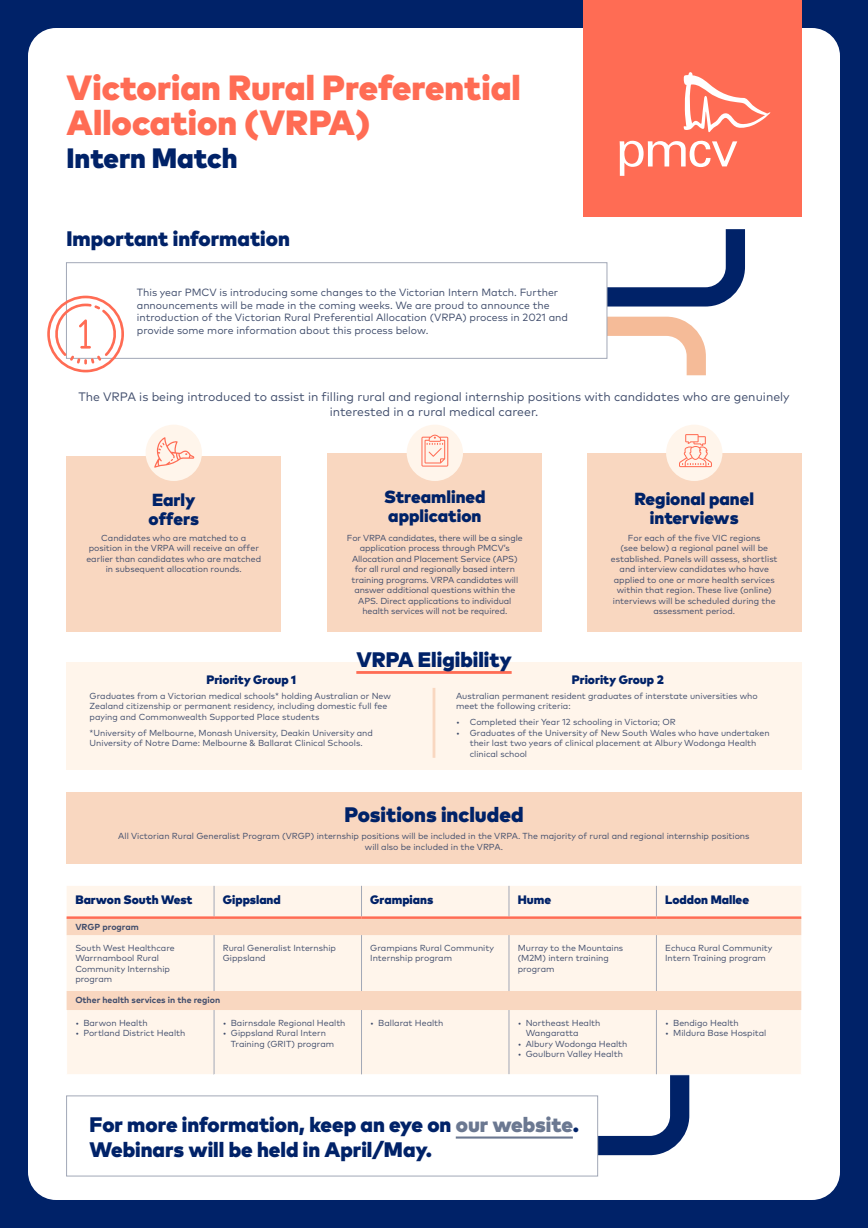
<style>
.page{position:relative;width:868px;height:1228px;background:#002268}
.page>*{position:absolute;margin:0;border:0;box-sizing:border-box;transform-origin:0 0}
.t1{font:900 35px/35px "Mark Pro";color:#ff6c54}
.t2{font:900 28px "Mark Pro";color:#002268}
.t3{font:900 21px/25.2px "Mark Pro";color:#002268}
.t4{font:900 17.5px/19.2px "Mark Pro";color:#002268}
.t5{font:12.25px/14.7px "Mark Pro";color:#3f4c6b;text-align:center}
.t6{font:900 12.25px "Mark Pro";color:#002268}
.t7{font:10.5px/12.6px "Mark Pro";color:#3f4c6b}
.t8{font:8.75px/10.5px "Mark Pro";color:#3f4c6b}
.t9{font:700 8.75px "Mark Pro";color:#3f4c6b}
.s1{color:#6b7891}
</style>
<div class="page">
<div style="left:28px;top:28px;width:812px;height:1172px;background:#fff;border-radius:28px"></div>
<div style="left:587px;top:453px;width:215px;height:178px;background:#f9d7c0"></div>
<div style="left:666px;top:425px;width:56px;height:56px;background:#fff5eb;border-radius:50%"></div>
<svg style="left:497px;top:317px;width:209px;height:58px"></svg>
<svg style="left:491px;top:229px;width:254px;height:77px"></svg>
<svg style="left:435px;top:1075px;width:254px;height:80px"></svg>
<div style="left:66px;top:263px;width:541px;height:95px;background:#fff"></div>
<div style="left:66px;top:662px;width:736px;height:107px;background:#fff5eb"></div>
<div style="left:583px;top:0;width:219px;height:217px;background:#ff6c54"></div>
<svg style="left:47px;top:296px;width:77px;height:76px"></svg>
<div style="left:328px;top:453px;width:214px;height:178px;background:#f9d7c0"></div>
<div style="left:66px;top:456px;width:215px;height:175px;background:#f9d7c0"></div>
<div style="left:66px;top:1096px;width:532px;height:80px;background:#fff;border:1px solid #a2a8b7"></div>
<hr style="left:456px;top:1136px;width:117px;height:2px;background:#6b7891">
<svg style="left:683px;top:72px;width:87px;height:61px"></svg>
<svg style="left:620px;top:140px;width:117px;height:36px"></svg>
<svg style="left:679px;top:434px;width:33px;height:33px"></svg>
<div style="left:407px;top:425px;width:56px;height:56px;background:#fff5eb;border-radius:50%"></div>
<div style="left:146px;top:425px;width:56px;height:56px;background:#fff5eb;border-radius:50%"></div>
<svg style="left:154px;top:437px;width:40px;height:31px"></svg>
<svg style="left:421px;top:435px;width:27px;height:32px"></svg>
<hr style="left:356px;top:671px;width:156px;height:3px;background:#ff6c54">
<div style="left:66px;top:792px;width:736px;height:71px;background:#f9d7c0"></div>
<div style="left:67px;top:886px;width:734px;height:188px;background:#fff5eb"></div>
<svg style="left:67px;top:919px;width:734px;height:91px;background:#fce9da"></svg>
<hr style="left:509px;top:935px;width:1px;height:56px;background:#a2a8b7">
<hr style="left:656px;top:935px;width:1px;height:56px;background:#a2a8b7">
<hr style="left:509px;top:1010px;width:1px;height:64px;background:#a2a8b7">
<hr style="left:656px;top:1010px;width:1px;height:64px;background:#a2a8b7">
<hr style="left:214px;top:935px;width:1px;height:56px;background:#a2a8b7">
<hr style="left:361px;top:935px;width:1px;height:56px;background:#a2a8b7">
<hr style="left:214px;top:1010px;width:1px;height:64px;background:#a2a8b7">
<hr style="left:361px;top:1010px;width:1px;height:64px;background:#a2a8b7">
<hr style="left:214px;top:886px;width:1px;height:30px;background:#a2a8b7">
<hr style="left:361px;top:886px;width:1px;height:30px;background:#a2a8b7">
<hr style="left:509px;top:886px;width:1px;height:30px;background:#a2a8b7">
<hr style="left:656px;top:886px;width:1px;height:30px;background:#a2a8b7">
<hr style="left:67px;top:916px;width:147px;height:3px;background:#ff6c54">
<hr style="left:214px;top:916px;width:148px;height:3px;background:#ff6c54">
<hr style="left:362px;top:916px;width:147px;height:3px;background:#ff6c54">
<hr style="left:509px;top:916px;width:147px;height:3px;background:#ff6c54">
<hr style="left:656px;top:916px;width:145px;height:3px;background:#ff6c54">
<hr style="left:433px;top:688px;width:2px;height:70px;background:#f9d7c0">
<h1 class="t1" style="left:67px;top:67px;width:456px">Victorian Rural Preferential<br>Allocation (VRPA)</h1>
<h2 class="t2" style="left:67px;top:137px;width:173px">Intern Match</h2>
<h3 class="t3" style="left:66px;top:224px;width:225px">Important information</h3>
<p class="t7" style="left:137px;top:285px;width:433px">This year PMCV is introducing some changes to the Victorian Intern Match. Further announcements will be made in the coming weeks. We are proud to announce the introduction of the Victorian Rural Preferential Allocation (VRPA) process in 2021 and provide some more information about this process below.</p>
<h3 class="t5" style="left:78px;top:389px;width:713px">The VRPA is being introduced to assist in filling rural and regional internship positions with candidates who are genuinely interested in a rural medical career.</h3>
<h3 class="t4" style="left:384px;top:485px;width:103px">Streamlined application</h3>
<h3 class="t4" style="left:149px;top:488px;width:52px">Early offers</h3>
<h3 class="t4" style="left:634px;top:487px;width:121px;text-align:center">Regional panel interviews</h3>
<p class="t8" style="left:86px;top:532px;width:176px;text-align:center">Candidates who are matched to a position in the VRPA will receive an offer earlier than candidates who are matched in subsequent allocation rounds.</p>
<p class="t8" style="left:347px;top:532px;width:177px;text-align:center">For VRPA candidates, there will be a single application process through PMCV’s Allocation and Placement Service (APS) for all rural and regionally based intern training programs. VRPA candidates will answer additional questions within the APS. Direct applications to individual health services will not be required.</p>
<p class="t8" style="left:611px;top:532px;width:168px;text-align:center">For each of the five VIC regions<br>(see below) a regional panel will be established. Panels will assess, shortlist and interview candidates who have applied to one or more health services within that region. These live (online) interviews will be scheduled during the assessment period.</p>
<h3 class="t3" style="left:356px;top:645px;width:157px">VRPA Eligibility</h3>
<h3 class="t6" style="left:206px;top:670px;width:91px">Priority Group 1</h3>
<h3 class="t6" style="left:572px;top:670px;width:94px">Priority Group 2</h3>
<p class="t8" style="left:90px;top:690px;width:303px">Graduates from a Victorian medical schools* holding Australian or New<br>Zealand citizenship or permanent residency, including domestic full fee paying and Commonwealth Supported Place students</p>
<p class="t8" style="left:90px;top:727px;width:285px">*University of Melbourne, Monash University, Deakin University and<br>University of Notre Dame: Melbourne &amp; Ballarat Clinical Schools.</p>
<p class="t8" style="left:456px;top:690px;width:303px">Australian permanent resident graduates of interstate universities who meet the following criteria:</p>
<p class="t8" style="left:456px;top:716px;width:221px">• Completed their Year 12 schooling in Victoria; OR</p>
<p class="t8" style="left:470px;top:727px;width:301px;text-indent:-14px">• Graduates of the University of New South Wales who have undertaken their last two years of clinical placement at Albury Wodonga Health clinical school</p>
<h3 class="t3" style="left:344px;top:800px;width:181px">Positions included</h3>
<p class="t8" style="left:118px;top:830px;width:633px;text-align:center">All Victorian Rural Generalist Program (VRGP) internship positions will be included in the VRPA. The majority of rural and regional internship positions will also be included in the VRPA.</p>
<h3 class="t6" style="left:75px;top:890px;width:119px">Barwon South West</h3>
<h3 class="t6" style="left:223px;top:890px;width:60px">Gippsland</h3>
<h3 class="t6" style="left:370px;top:890px;width:65px">Grampians</h3>
<h3 class="t6" style="left:518px;top:890px;width:35px">Hume</h3>
<h3 class="t6" style="left:665px;top:890px;width:85px">Loddon Mallee</h3>
<p class="t9" style="left:75px;top:920px;width:65px">VRGP program</p>
<p class="t8" style="left:75px;top:942px;width:101px">South West Healthcare<br>Warrnambool Rural<br>Community Internship program</p>
<p class="t8" style="left:223px;top:942px;width:115px">Rural Generalist Internship<br>Gippsland</p>
<p class="t8" style="left:370px;top:942px;width:125px">Grampians Rural Community<br>Internship program</p>
<p class="t8" style="left:518px;top:942px;width:107px">Murray to the Mountains (M2M) intern training program</p>
<p class="t8" style="left:665px;top:942px;width:109px">Echuca Rural Community<br>Intern Training program</p>
<p class="t9" style="left:75px;top:993px;width:146px">Other health services in the region</p>
<p class="t8" style="left:75px;top:1016px;width:74px">• Barwon Health</p>
<p class="t8" style="left:75px;top:1027px;width:112px">• Portland District Health</p>
<p class="t8" style="left:223px;top:1016px;width:124px">• Bairnsdale Regional Health</p>
<p class="t8" style="left:231px;top:1027px;width:105px;text-indent:-8px">• Gippsland Rural Intern<br>Training (GRIT) program</p>
<p class="t8" style="left:370px;top:1016px;width:75px">• Ballarat Health</p>
<p class="t8" style="left:526px;top:1016px;width:76px;text-indent:-8px">• Northeast Health<br>Wangaratta</p>
<p class="t8" style="left:518px;top:1037px;width:111px">• Albury Wodonga Health</p>
<p class="t8" style="left:518px;top:1048px;width:107px">• Goulburn Valley Health</p>
<p class="t8" style="left:665px;top:1016px;width:75px">• Bendigo Health</p>
<p class="t8" style="left:665px;top:1027px;width:103px">• Mildura Base Hospital</p>
<h3 class="t3" style="left:90px;top:1110px;width:491px">For more information, keep an eye on <span class="s1">our website</span>.<br>Webinars will be held in April/May.</h3>
</div>
